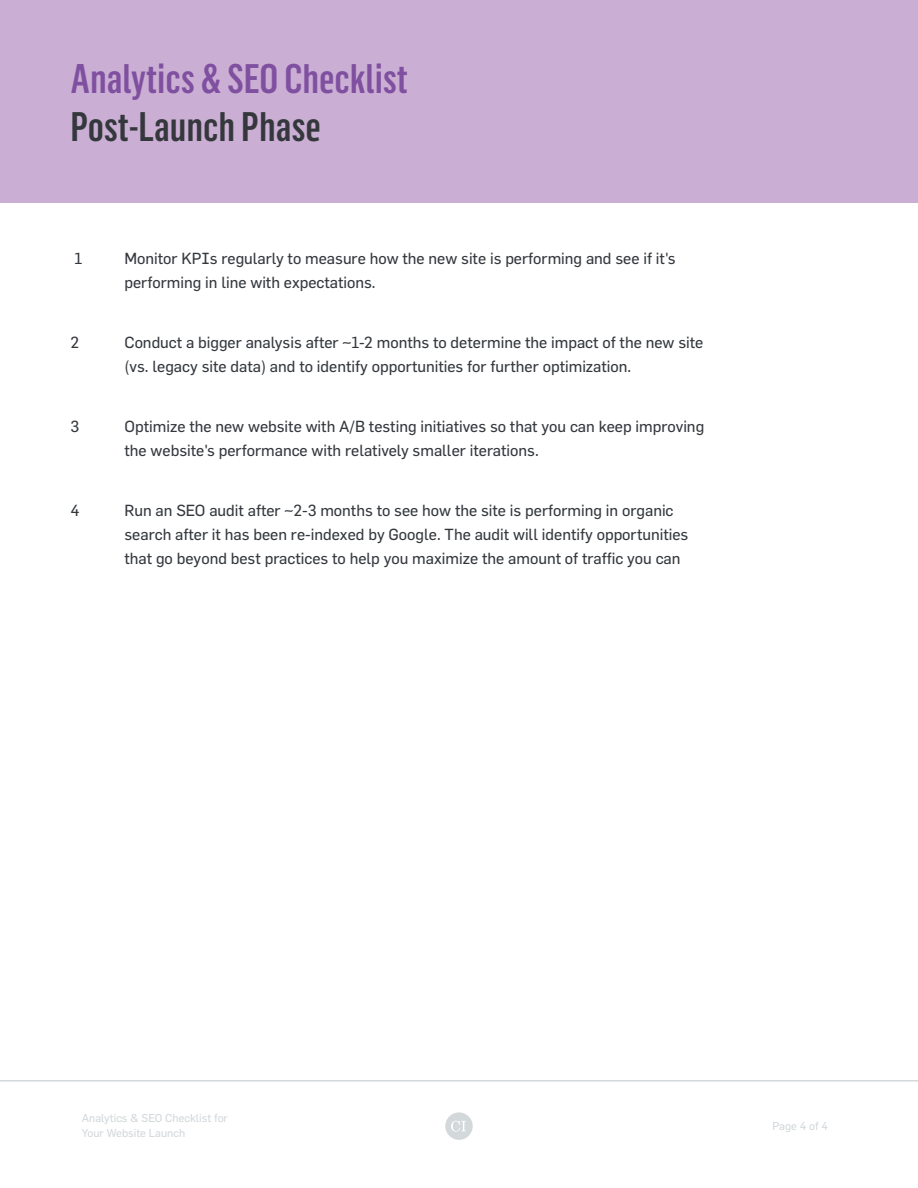
<style>
.page{position:relative;width:918px;height:1188px;background:#fff}
.page>*{position:absolute;margin:0;border:0;box-sizing:border-box;transform-origin:0 0}
.t1{font:500 40.5px "Flama Condensed";color:#7f50a0}
.t2{font:500 40.5px "Flama Condensed";color:#34383d}
.t3{font:15.75px/24px "Flama Basic";color:#34383d}
.t4{font:11.25px/15px "Flama Basic";color:#d3d8db}
</style>
<div class="page">
<div style="left:0;top:0;width:918px;height:202px;background:#cbaed3"></div>
<hr style="left:0;top:1080px;width:918px;height:2px;background:#d3d8db">
<svg style="left:445px;top:1112px;width:28px;height:28px"></svg>
<h1 class="t1" style="left:70px;top:53px;width:339px">Analytics &amp; SEO Checklist</h1>
<h1 class="t2" style="left:70px;top:101px;width:252px">Post-Launch Phase</h1>
<p class="t3" style="left:74px;top:246px;width:9px">1</p>
<p class="t3" style="left:125px;top:246px;width:553px">Monitor KPIs regularly to measure how the new site is performing and see if it's performing in line with expectations.</p>
<p class="t3" style="left:70px;top:330px;width:10px">2</p>
<p class="t3" style="left:125px;top:330px;width:580px">Conduct a bigger analysis after ~1-2 months to determine the impact of the new site (vs. legacy site data) and to identify opportunities for further optimization.</p>
<p class="t3" style="left:70px;top:414px;width:10px">3</p>
<p class="t3" style="left:125px;top:414px;width:581px">Optimize the new website with A/B testing initiatives so that you can keep improving the website's performance with relatively smaller iterations.</p>
<p class="t3" style="left:70px;top:498px;width:11px">4</p>
<p class="t3" style="left:125px;top:498px;width:565px">Run an SEO audit after ~2-3 months to see how the site is performing in organic search after it has been re-indexed by Google. The audit will identify opportunities that go beyond best practices to help you maximize the amount of traffic you can</p>
<p class="t4" style="left:82px;top:1110px;width:148px">Analytics &amp; SEO Checklist for<br>Your Website Launch</p>
<p class="t4" style="left:773px;top:1118px;width:57px">Page 4 of 4</p>
</div>
